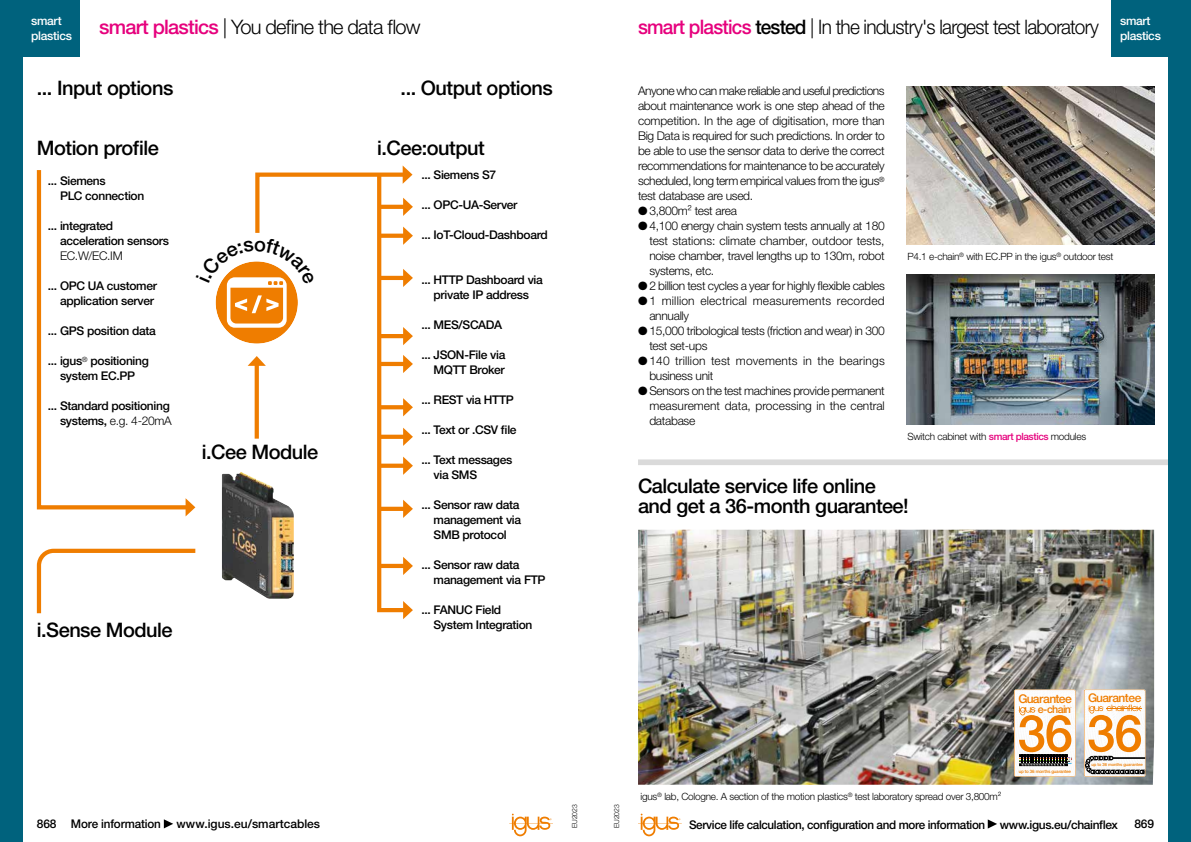
<style>
.page{position:relative;width:1191px;height:842px;background:#fff}
.page>*{position:absolute;margin:0;border:0;box-sizing:border-box;transform-origin:0 0}
.t1{font:500 20px/20px "Helvetica Neue LTW1 G";letter-spacing:-.025em;color:#000}
.t2{font:300 20px "Helvetica Neue LTW1 G";letter-spacing:-.04em;color:#000;scale:.95 1}
.t3{font:300 20px "Helvetica Neue LTW1 G";letter-spacing:-.04em;color:#000}
.t4{font:500 12.1px "Helvetica Neue LTW1 G";letter-spacing:-.05em;color:#ef7d00}
.t5{font:300 12px/15px "Helvetica Neue LTW1 G";letter-spacing:-.025em;color:#000;text-align:justify}
.t6{font:500 12px/15px "Helvetica Neue LTW1 G";letter-spacing:-.025em;color:#000}
.t7{font:300 12px/15px "Helvetica Neue LTW1 G";letter-spacing:.015em;color:#000}
.t8{font:500 12px/14.4px "Helvetica Neue LTW1 G";letter-spacing:-.025em;color:#fff}
.t9{font:500 12px "Helvetica Neue LTW1 G";color:#000}
.t10{font:500 12px "Helvetica Neue LTW1 G";letter-spacing:-.045em;color:#ef7d00}
.t11{font:500 10.6px "Helvetica Neue LTW1 G";letter-spacing:-.06em;color:#ef7d00}
.t12{font:300 10px "Helvetica Neue LTW1 G";letter-spacing:-.025em;color:#000}
.t13{font:300 7px "Helvetica Neue LTW1 G";letter-spacing:-.01em;color:#000}
.t14{font:500 4.5px "Helvetica Neue LTW1 G";letter-spacing:-.04em;color:#ef7d00}
.t15{font:500 4.2px "Helvetica Neue LTW1 G";letter-spacing:-.02em;color:#ef7d00}
.t16{font:500 1.5px "Helvetica Neue LTW1 G";color:#ef7d00}
.s1{font-weight:500;color:#e6007d}
.s2{font-weight:500}
.s3{font-weight:300}
</style>
<div class="page">
<svg style="left:638px;top:814px;width:44px;height:22px"></svg>
<svg style="left:509px;top:814px;width:44px;height:22px"></svg>
<img style="left:906px;top:87px;width:248px;height:158px">
<img style="left:906px;top:275px;width:248px;height:150px">
<img style="left:638px;top:530px;width:516px;height:255px">
<div style="left:638px;top:459px;width:530px;height:6px;background:#dadada"></div>
<div style="left:0;top:0;width:23px;height:842px;background:#00627d"></div>
<div style="left:0;top:0;width:79px;height:57px;background:#00627d"></div>
<div style="left:1111px;top:0;width:80px;height:57px;background:#00627d"></div>
<div style="left:1168px;top:0;width:23px;height:842px;background:#00627d"></div>
<svg style="left:164px;top:819px;width:9px;height:9px"></svg>
<svg style="left:987px;top:819px;width:10px;height:9px"></svg>
<svg style="left:1083px;top:689px;width:62px;height:88px"></svg>
<svg style="left:1014px;top:689px;width:61px;height:88px"></svg>
<svg style="left:36px;top:166px;width:377px;height:453px"></svg>
<p class="t8" style="left:31px;top:14px;width:42px">smart plastics</p>
<h1 class="t3" style="left:99px;top:15px;width:323px"><span class="s1">smart plastics</span> | You define the data flow</h1>
<h1 class="t2" style="left:638px;top:15px;width:486px"><span class="s1">smart plastics</span> <span class="s2">tested</span> | In the industry's largest test laboratory</h1>
<p class="t8" style="left:1120px;top:14px;width:42px">smart plastics</p>
<h1 class="t1" style="left:37px;top:78px;width:138px">... Input options</h1>
<h1 class="t1" style="left:400px;top:78px;width:154px">... Output options</h1>
<h1 class="t1" style="left:37px;top:138px;width:123px">Motion profile</h1>
<p class="t6" style="left:60px;top:173px;width:86px;text-indent:-12px">... Siemens<br>PLC connection</p>
<p class="t6" style="left:60px;top:218px;width:111px;text-indent:-12px">... integrated acceleration sensors</p>
<p class="t5" style="left:60px;top:248px;width:64px">EC.W/EC.IM</p>
<p class="t6" style="left:48px;top:278px;width:111px;text-align:right">... OPC UA customer application server</p>
<p class="t6" style="left:48px;top:323px;width:110px">... GPS position data</p>
<p class="t6" style="left:48px;top:353px;width:103px;text-align:center">... igus<sup>®</sup> positioning system EC.PP</p>
<p class="t6" style="left:48px;top:398px;width:125px;text-align:right">... Standard positioning systems, <span class="s3">e.g. 4-20mA</span></p>
<h1 class="t1" style="left:202px;top:442px;width:118px">i.Cee Module</h1>
<h1 class="t1" style="left:37px;top:620px;width:137px">i.Sense Module</h1>
<h1 class="t1" style="left:377px;top:138px;width:109px">i.Cee:output</h1>
<p class="t6" style="left:421px;top:167px;width:76px">... Siemens S7</p>
<p class="t6" style="left:421px;top:197px;width:98px">... OPC-UA-Server</p>
<p class="t6" style="left:421px;top:227px;width:128px">... IoT-Cloud-Dashboard</p>
<p class="t6" style="left:421px;top:272px;width:123px;text-align:center">... HTTP Dashboard via private IP address</p>
<p class="t6" style="left:421px;top:317px;width:82px">... MES/SCADA</p>
<p class="t6" style="left:421px;top:347px;width:85px;text-align:right">... JSON-File via<br>MQTT Broker</p>
<p class="t6" style="left:421px;top:392px;width:94px">... REST via HTTP</p>
<p class="t6" style="left:421px;top:422px;width:97px">... Text or .CSV file</p>
<p class="t6" style="left:433px;top:452px;width:80px;text-indent:-12px">... Text messages via SMS</p>
<p class="t6" style="left:433px;top:497px;width:89px;text-indent:-12px">... Sensor raw data management via<br>SMB protocol</p>
<p class="t6" style="left:433px;top:557px;width:114px;text-indent:-12px">... Sensor raw data management via FTP</p>
<p class="t6" style="left:433px;top:602px;width:100px;text-indent:-12px">... FANUC Field<br>System Integration</p>
<p class="t5" style="left:638px;top:83px;width:248px">Anyone who can make reliable and useful predictions about maintenance work is one step ahead of the competition. In the age of digitisation, more than Big Data is required for such predictions. In order to be able to use the sensor data to derive the correct recommendations for maintenance to be accurately scheduled, long term empirical values from the igus<sup>® </sup>test database are used.</p>
<p class="t5" style="left:638px;top:203px;width:100px">● 3,800m² test area</p>
<p class="t5" style="left:649px;top:218px;width:237px;text-indent:-11px">● 4,100 energy chain system tests annually at 180 test stations: climate chamber, outdoor tests, noise chamber, travel lengths up to 130m, robot systems, etc.</p>
<p class="t5" style="left:638px;top:278px;width:248px">● 2 billion test cycles a year for highly flexible cables</p>
<p class="t7" style="left:649px;top:293px;width:237px;text-indent:-11px">●1 million electrical measurements recorded annually</p>
<p class="t5" style="left:649px;top:323px;width:237px;text-indent:-11px">● 15,000 tribological tests (friction and wear) in 300 test set-ups</p>
<p class="t7" style="left:649px;top:353px;width:237px;text-indent:-11px">●140 trillion test movements in the bearings business unit</p>
<p class="t5" style="left:649px;top:383px;width:237px;text-indent:-11px">● Sensors on the test machines provide permanent measurement data, processing in the central database</p>
<p class="t12" style="left:907px;top:250px;width:207px">P4.1 e-chain<sup>®</sup> with EC.PP in the igus<sup>®</sup> outdoor test</p>
<p class="t12" style="left:907px;top:430px;width:180px">Switch cabinet with <span class="s1">smart plastics</span> modules</p>
<h1 class="t1" style="left:638px;top:476px;width:272px">Calculate service life online and get a 36-month guarantee!</h1>
<p class="t6" style="left:37px;top:817px;width:126px">868 More information</p>
<p class="t9" style="left:176px;top:817px;width:145px">www.igus.eu/smartcables</p>
<p class="t13" style="left:570px;top:828px;width:25px;rotate:-90deg">EU2023</p>
<p class="t13" style="left:612px;top:828px;width:25px;rotate:-90deg">EU2023</p>
<p class="t4" style="left:1018px;top:692px;width:55px">Guarantee</p>
<p class="t11" style="left:1037px;top:702px;width:35px">e-chain</p>
<p class="t16" style="left:1070px;top:707px;width:3px">®</p>
<p class="t10" style="left:1088px;top:690px;width:55px">Guarantee</p>
<p class="t12" style="left:640px;top:790px;width:362px">igus<sup>®</sup> lab, Cologne. A section of the motion plastics<sup>®</sup> test laboratory spread over 3,800m²</p>
<p class="t14" style="left:1018px;top:769px;width:54px">up to 36 months guarantee</p>
<p class="t15" style="left:1091px;top:762px;width:53px">up to 36 months guarantee</p>
<p class="t6" style="left:689px;top:817px;width:430px">Service life calculation, configuration and more information www.igus.eu/chainflex</p>
<p class="t6" style="left:1134px;top:816px;width:21px">869</p>
</div>
